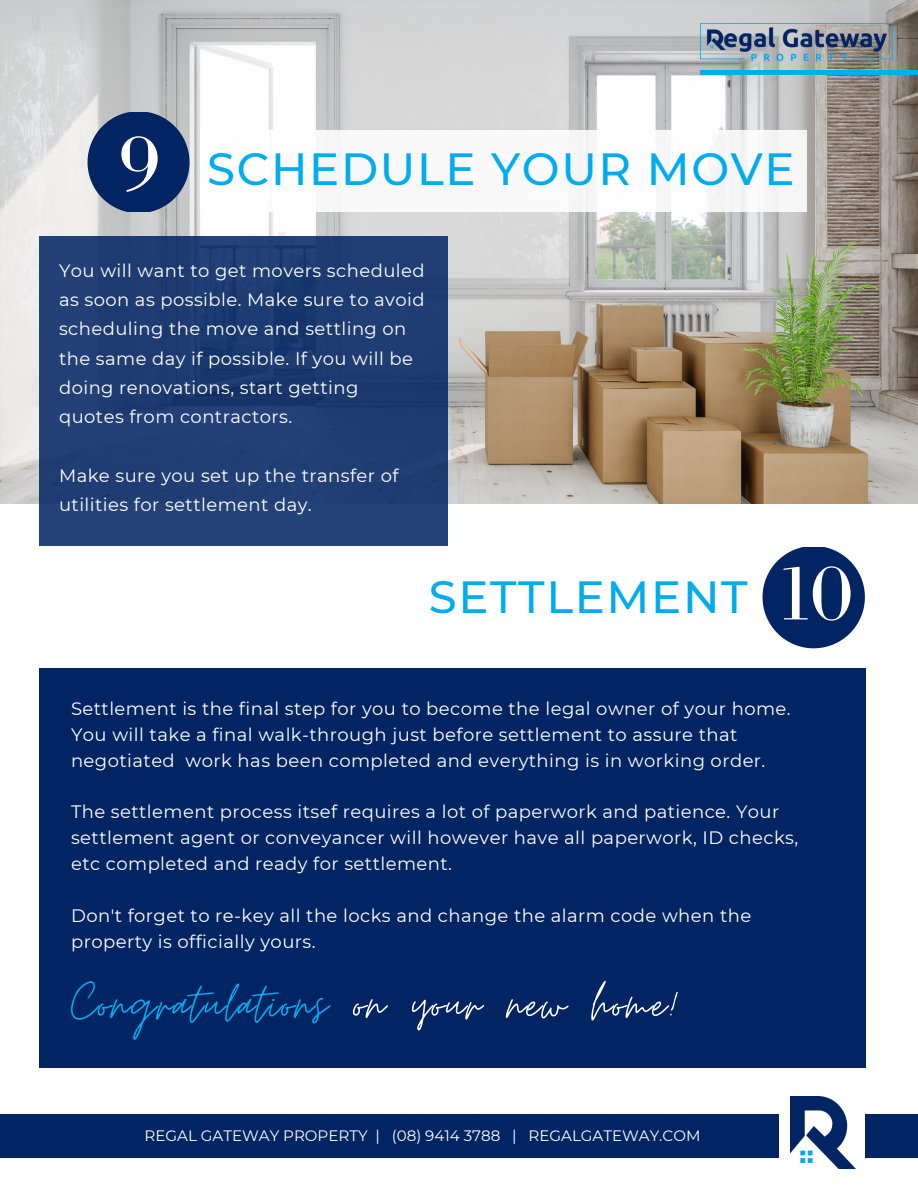
<style>
.page{position:relative;width:918px;height:1188px;background:#fff}
.page>*{position:absolute;margin:0;border:0;box-sizing:border-box;transform-origin:0 0}
.t1{font:79.2px "Bodoni FLF";color:#fff}
.t2{font:60px "Moon Time";letter-spacing:.025em;color:#00acee}
.t3{font:500 45px "Montserrat";letter-spacing:.035em;color:#00acee}
.t4{font:18px/29.2px "Montserrat";letter-spacing:.025em;color:#fff}
.t5{font:15.15px "Montserrat";color:#fff}
.s1{font-family:"Bodoni FLF";font-weight:400;font-size:79.2px;color:#fff}
.s2{color:#fff}
</style>
<div class="page">
<div style="left:0;top:1115px;width:918px;height:43px;background:#012463"></div>
<div style="left:779px;top:1088px;width:86px;height:90px;background:#fff"></div>
<img style="left:790px;top:1096px;width:65px;height:72px">
<img style="left:0;top:0;width:918px;height:504px">
<img style="left:701px;top:23px;width:191px;height:40px">
<div style="left:700px;top:70px;width:218px;height:5px;background:#00acee"></div>
<svg style="left:88px;top:113px;width:102px;height:99px;background:#294577"></svg>
<div style="left:39px;top:236px;width:409px;height:310px;background:#203d73"></div>
<div style="left:200px;top:130px;width:607px;height:82px;background:#fff"></div>
<svg style="left:763px;top:548px;width:102px;height:100px"></svg>
<div style="left:39px;top:669px;width:826px;height:398px;background:#012463"></div>
<h1 class="t1" style="left:117px;top:120px;width:44px">9</h1>
<h3 class="t3" style="left:207px;top:142px;width:589px">SCHEDULE YOUR MOVE</h3>
<p class="t4" style="left:59px;top:256px;width:367px">You will want to get movers scheduled as soon as possible. Make sure to avoid scheduling the move and settling on the same day if possible. If you will be doing renovations, start getting quotes from contractors.</p>
<p class="t4" style="left:59px;top:460px;width:341px">Make sure you set up the transfer of utilities for settlement day.</p>
<h3 class="t3" style="left:429px;top:570px;width:426px">SETTLEMENT <span class="s1">10</span></h3>
<p class="t4" style="left:71px;top:696px;width:721px;line-height:25.8px">Settlement is the final step for you to become the legal owner of your home.<br>You will take a final walk-through just before settlement to assure that negotiated work has been completed and everything is in working order.</p>
<p class="t4" style="left:71px;top:799px;width:729px;line-height:25.8px">The settlement process itsef requires a lot of paperwork and patience. Your settlement agent or conveyancer will however have all paperwork, ID checks, etc completed and ready for settlement.</p>
<p class="t4" style="left:71px;top:903px;width:682px;line-height:25.8px">Don't forget to re-key all the locks and change the alarm code when the property is officially yours.</p>
<h2 class="t2" style="left:71px;top:968px;width:611px">Congratulations <span class="s2">on your new home!</span></h2>
<p class="t5" style="left:145px;top:1126px;width:557px">REGAL GATEWAY PROPERTY | (08) 9414 3788 | REGALGATEWAY.COM</p>
</div>
